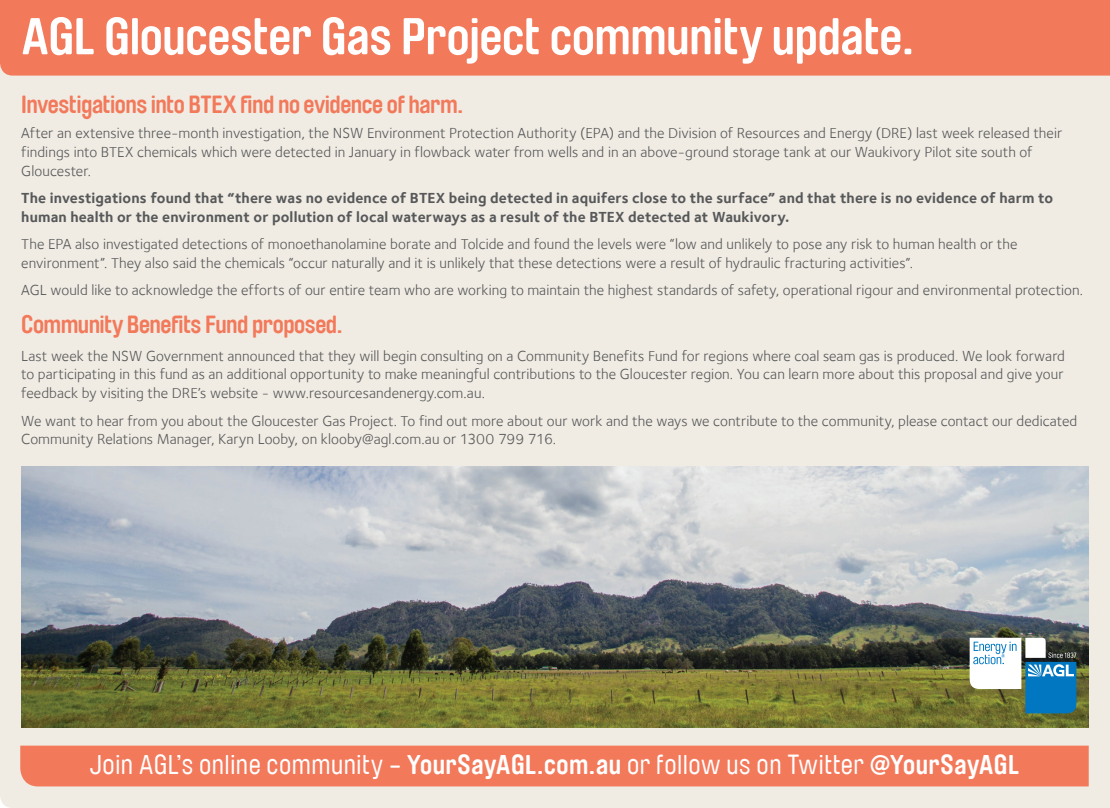
<style>
.page{position:relative;width:1110px;height:808px;background:#fff}
.page>*{position:absolute;margin:0;border:0;box-sizing:border-box;transform-origin:0 0}
.t1{font:700 51px "Brauer Neue";letter-spacing:-.01em;color:#fff}
.t2{font:27px "Brauer Neue";letter-spacing:.015em;color:#fff}
.t3{font:700 24.75px "Brauer Neue";letter-spacing:-.02em;color:#f3795b}
.t4{font:15px/18.8px "Foundry Sterling";letter-spacing:.005em;color:#57585a}
.t5{font:700 15px/18.8px "Foundry Sterling";letter-spacing:.01em;color:#57585a}
.s1{font-weight:700}
</style>
<div class="page">
<div style="left:0;top:76px;width:1110px;height:732px;background:#f0ece3"></div>
<img style="left:21px;top:467px;width:1068px;height:260px">
<svg style="left:969px;top:638px;width:107px;height:75px"></svg>
<div style="left:0;top:0;width:1110px;height:76px;background:#f3795b"></div>
<div style="left:20px;top:746px;width:1069px;height:40px;background:#f3795b"></div>
<h1 class="t1" style="left:22px;top:7px;width:894px">AGL Gloucester Gas Project community update.</h1>
<h3 class="t3" style="left:21px;top:91px;width:444px">Investigations into BTEX find no evidence of harm.</h3>
<p class="t4" style="left:21px;top:124px;width:1042px">After an extensive three-month investigation, the NSW Environment Protection Authority (EPA) and the Division of Resources and Energy (DRE) last week released their findings into BTEX chemicals which were detected in January in flowback water from wells and in an above-ground storage tank at our Waukivory Pilot site south of<br>Gloucester.</p>
<p class="t5" style="left:21px;top:189px;width:1033px">The investigations found that “there was no evidence of BTEX being detected in aquifers close to the surface” and that there is no evidence of harm to human health or the environment or pollution of local waterways as a result of the BTEX detected at Waukivory.</p>
<p class="t4" style="left:21px;top:235px;width:997px">The EPA also investigated detections of monoethanolamine borate and Tolcide and found the levels were “low and unlikely to pose any risk to human health or the environment”. They also said the chemicals “occur naturally and it is unlikely that these detections were a result of hydraulic fracturing activities”.</p>
<p class="t4" style="left:21px;top:281px;width:1063px">AGL would like to acknowledge the efforts of our entire team who are working to maintain the highest standards of safety, operational rigour and environmental protection.</p>
<h3 class="t3" style="left:21px;top:311px;width:323px">Community Benefits Fund proposed.</h3>
<p class="t4" style="left:21px;top:346px;width:1045px;text-align:justify">Last week the NSW Government announced that they will begin consulting on a Community Benefits Fund for regions where coal seam gas is produced. We look forward to participating in this fund as an additional opportunity to make meaningful contributions to the Gloucester region. You can learn more about this proposal and give your feedback by visiting the DRE’s website - www.resourcesandenergy.com.au.</p>
<p class="t4" style="left:21px;top:411px;width:1057px">We want to hear from you about the Gloucester Gas Project. To find out more about our work and the ways we contribute to the community, please contact our dedicated<br>Community Relations Manager, Karyn Looby, on klooby@agl.com.au or 1300 799 716.</p>
<h2 class="t2" style="left:90px;top:749px;width:931px">Join AGL’s online community - <span class="s1">YourSayAGL.com.au</span> or follow us on Twitter <span class="s1">@YourSayAGL</span></h2>
</div>
